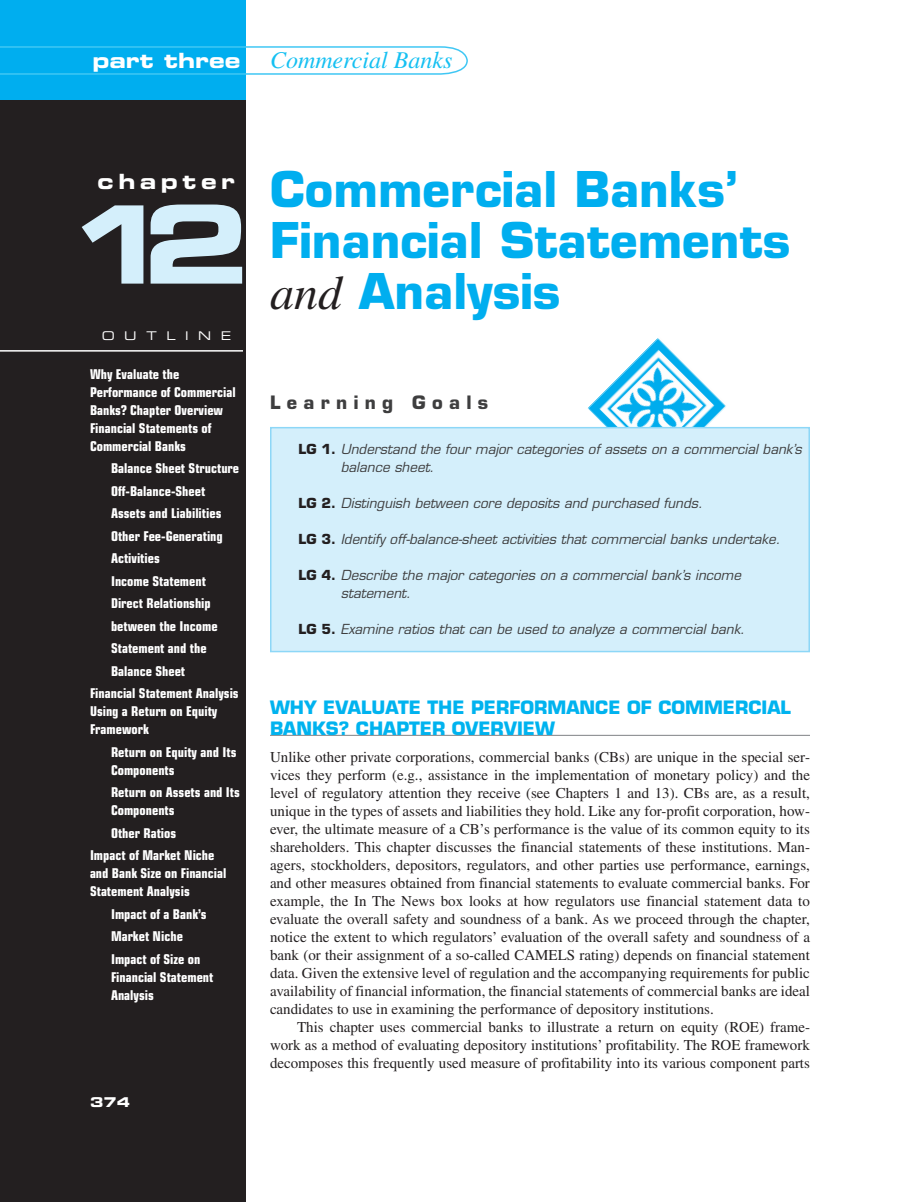
<style>
.page{position:relative;width:918px;height:1202px;background:#fff}
.page>*{position:absolute;margin:0;border:0;box-sizing:border-box;transform-origin:0 0}
.t1{font:108px "Eurostile Bold Extended Two";color:#d4effb}
.t2{font:700 48px/51px "Eurostile";color:#00aeef}
.t3{font:italic 24px "Times";color:#15c0f2}
.t4{font:21px "Eurostile Bold Extended Two";letter-spacing:.22em;color:#fff}
.t5{font:700 18px/21px "Eurostile";color:#00b3ef}
.t6{font:700 18px "Eurostile";letter-spacing:.35em;color:#3e3e3f}
.t7{font:15px/18px "Times";color:#231f20;text-align:justify}
.t8{font:700 condensed 13.5px/18px "Eurostile";color:#fff}
.t9{font:italic 13.5px/18px "Eurostile";color:#3e3e3f}
.t10{font:13.5px "Eurostile Bold Extended Two";color:#fff}
.t11{font:12px "Eurostile Extended Two";letter-spacing:.8em;color:#fff}
.s1{font-family:"Eurostile Bold Extended Two";font-style:normal;font-size:21px;color:#fff}
.s2{font-family:"Times";font-weight:400;font-style:italic;color:#231f20}
.s3{font-weight:700;font-style:normal;color:#231f20}
</style>
<div class="page">
<div style="left:0;top:99px;width:246px;height:1103px;background:#231f20"></div>
<div style="left:0;top:0;width:246px;height:99px;background:#00aeef"></div>
<img style="left:587px;top:338px;width:139px;height:89px">
<hr style="left:270px;top:735px;width:540px;height:1px;background:#808285">
<div style="left:271px;top:428px;width:538px;height:223px;background:#d4effb"></div>
<div style="left:270px;top:427px;width:540px;height:225px;border:2px solid #8dd7f7"></div>
<hr style="left:0;top:350px;width:243px;height:1px;background:#fff">
<svg style="left:0;top:46px;width:468px;height:29px"></svg>
<h3 class="t3" style="left:93px;top:52px;width:361px"><span class="s1">part three</span> Commercial Banks</h3>
<h3 class="t4" style="left:98px;top:174px;width:139px">chapter</h3>
<h1 class="t1" style="left:63px;top:205px;width:188px">12</h1>
<p class="t11" style="left:102px;top:331px;width:131px">OUTLINE</p>
<p class="t8" style="left:90px;top:366px;width:147px">Why Evaluate the<br>Performance of Commercial<br>Banks? Chapter Overview<br>Financial Statements of<br>Commercial Banks</p>
<p class="t8" style="left:111px;top:460px;width:130px">Balance Sheet Structure</p>
<p class="t8" style="left:111px;top:483px;width:96px">Off-Balance-Sheet</p>
<p class="t8" style="left:111px;top:505px;width:112px">Assets and Liabilities</p>
<p class="t8" style="left:111px;top:528px;width:113px">Other Fee-Generating</p>
<p class="t8" style="left:111px;top:550px;width:50px">Activities</p>
<p class="t8" style="left:111px;top:573px;width:96px">Income Statement</p>
<p class="t8" style="left:111px;top:595px;width:101px">Direct Relationship</p>
<p class="t8" style="left:111px;top:618px;width:108px">between the Income</p>
<p class="t8" style="left:111px;top:640px;width:97px">Statement and the</p>
<p class="t8" style="left:111px;top:663px;width:76px">Balance Sheet</p>
<p class="t8" style="left:90px;top:685px;width:150px">Financial Statement Analysis</p>
<p class="t8" style="left:90px;top:703px;width:129px">Using a Return on Equity<br>Framework</p>
<p class="t8" style="left:111px;top:744px;width:127px">Return on Equity and Its<br>Components</p>
<p class="t8" style="left:111px;top:784px;width:130px">Return on Assets and Its<br>Components</p>
<p class="t8" style="left:90px;top:823px;width:126px;line-height:22.5px;text-indent:21px">Other Ratios<br>Impact of Market Niche</p>
<p class="t8" style="left:90px;top:865px;width:138px">and Bank Size on Financial<br>Statement Analysis</p>
<p class="t8" style="left:111px;top:904px;width:97px;line-height:22.5px">Impact of a Bank’s<br>Market Niche<br>Impact of Size on</p>
<p class="t8" style="left:111px;top:969px;width:104px">Financial Statement<br>Analysis</p>
<p class="t10" style="left:90px;top:1097px;width:42px">374</p>
<h2 class="t2" style="left:270px;top:169px;width:522px">Commercial Banks’<br>Financial Statements <span class="s2">and</span> Analysis</h2>
<p class="t6" style="left:270px;top:395px;width:220px">Learning Goals</p>
<p class="t9" style="left:341px;top:441px;width:462px;text-indent:-42px"><span class="s3">LG 1.</span> Understand the four major categories of assets on a commercial bank’s balance sheet .</p>
<p class="t9" style="left:298px;top:495px;width:406px"><span class="s3">LG 2.</span> Distinguish between core deposits and purchased funds .</p>
<p class="t9" style="left:298px;top:531px;width:483px"><span class="s3">LG 3.</span> Identify off-balance-sheet activities that commercial banks undertake .</p>
<p class="t9" style="left:341px;top:567px;width:402px;text-indent:-42px"><span class="s3">LG 4.</span> Describe the major categories on a commercial bank’s income statement .</p>
<p class="t9" style="left:298px;top:621px;width:448px"><span class="s3">LG 5.</span> Examine ratios that can be used to analyze a commercial bank .</p>
<p class="t5" style="left:270px;top:698px;width:523px">WHY EVALUATE THE PERFORMANCE OF COMMERCIAL<br>BANKS? CHAPTER OVERVIEW</p>
<p class="t7" style="left:270px;top:749px;width:542px">Unlike other private corporations, commercial banks (CBs) are unique in the special ser&shy;vices they perform (e.g., assistance in the implementation of monetary policy) and the level of regulatory attention they receive (see Chapters 1 and 13 ). CBs are, as a result, unique in the types of assets and liabilities they hold. Like any for-profit corporation, how&shy;ever, the ultimate measure of a CB’s performance is the value of its common equity to its shareholders. This chapter discusses the financial statements of these institutions. Man&shy;agers, stockholders, depositors, regulators, and other parties use performance, earnings, and other measures obtained from financial statements to evaluate commercial banks. For example, the In The News box looks at how regulators use financial statement data to evaluate the overall safety and soundness of a bank. As we proceed through the chapter, notice the extent to which regulators’ evaluation of the overall safety and soundness of a bank (or their assignment of a so-called CAMELS rating) depends on financial statement data. Given the extensive level of regulation and the accompanying requirements for public availability of financial information, the financial statements of commercial banks are ideal candidates to use in examining the performance of depository institutions.</p>
<p class="t7" style="left:270px;top:1019px;width:542px;text-indent:27px">This chapter uses commercial banks to illustrate a return on equity (ROE) frame&shy;work as a method of evaluating depository institutions’ profitability. The ROE framework decomposes this frequently used measure of profitability into its various component parts</p>
</div>
